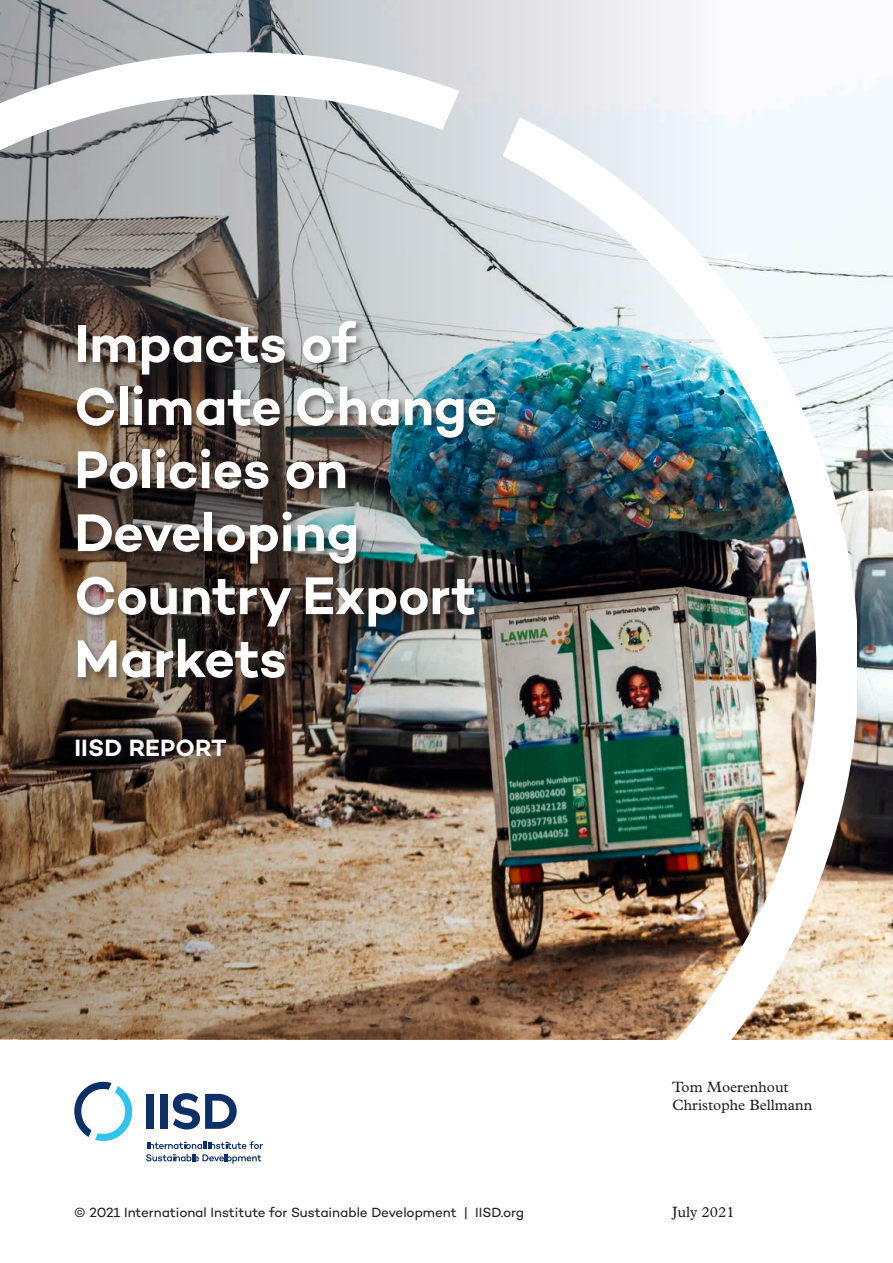
<style>
.page{position:relative;width:893px;height:1263px;background:#fff}
.page>*{position:absolute;margin:0;border:0;box-sizing:border-box;transform-origin:0 0}
.Cover_H1__title{font:600 54px/63px "Campton";letter-spacing:-.005em;color:#fff}
.Cover_H3{font:600 24px "Campton";letter-spacing:.01em;color:#fff}
.Authors_Date{font:15px/18px "Plantin MT Pro";color:#231f20}
.Running_header{font:13.5px "Campton";letter-spacing:-.005em;color:#231f20}
</style>
<div class="page">
<img style="left:721px;top:79px;width:172px;height:960px">
<svg style="left:0;top:0;width:721px;height:117px"></svg>
<svg style="left:0;top:51px;width:459px;height:989px"></svg>
<img style="left:31px;top:117px;width:826px;height:923px">
<svg style="left:74px;top:1081px;width:59px;height:61px"></svg>
<svg style="left:146px;top:1141px;width:117px;height:22px"></svg>
<div style="left:147px;top:1094px;width:7px;height:35px;background:#0d3166"></div>
<div style="left:160px;top:1094px;width:7px;height:35px;background:#0d3166"></div>
<svg style="left:173px;top:1093px;width:64px;height:36px"></svg>
<div style="left:74px;top:319px;width:431px;height:447px;background:#231f20;opacity:.5"></div>
<p class="Cover_H1__title" style="left:74px;top:311px;width:425px">Impacts of<br>Climate Change<br>Policies on<br>Developing<br>Country Export<br>Markets</p>
<p class="Cover_H3" style="left:74px;top:732px;width:154px">IISD REPORT</p>
<p class="Authors_Date" style="left:672px;top:1078px;width:142px">Tom Moerenhout<br>Christophe Bellmann</p>
<p class="Running_header" style="left:74px;top:1204px;width:451px">© 2021 International Institute for Sustainable Development | IISD.org</p>
<p class="Authors_Date" style="left:672px;top:1203px;width:64px">July 2021</p>
</div>
